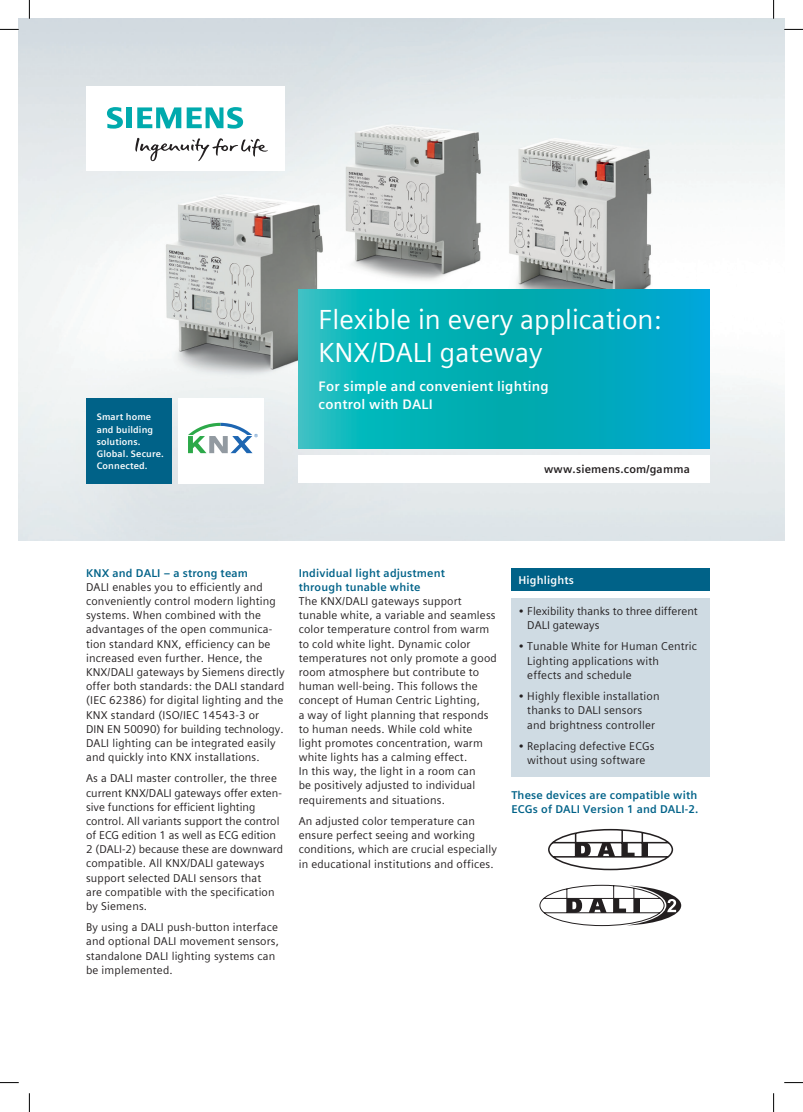
<style>
.page{position:relative;width:803px;height:1112px;background:#fff}
.page>*{position:absolute;margin:0;border:0;box-sizing:border-box;transform-origin:0 0}
.t1{font:27.5px/33px "Siemens Sans Global";color:#fff}
.t2{font:700 13.75px/17.9px "Siemens Sans Global";letter-spacing:.015em;color:#fff}
.t3{font:11.25px/14.1px "Siemens Sans Global";letter-spacing:.015em;color:#231f20}
.t4{font:700 11.25px/14.1px "Siemens Sans Global";letter-spacing:.015em;color:#006288}
.t5{font:700 11.25px "Siemens Sans Global";letter-spacing:.015em;color:#231f20}
.t6{font:700 11.25px "Siemens Sans Global";letter-spacing:.015em;color:#fff}
.t7{font:700 9.38px/12.2px "Siemens Sans Global";letter-spacing:.015em;color:#fff}
</style>
<div class="page">
<img style="left:19px;top:19px;width:765px;height:521px">
<div style="left:511px;top:568px;width:199px;height:22px;background:#006288"></div>
<div style="left:511px;top:597px;width:199px;height:179px;background:#cfdbe3"></div>
<svg style="left:539px;top:884px;width:142px;height:42px"></svg>
<svg style="left:548px;top:828px;width:126px;height:42px"></svg>
<div style="left:86px;top:398px;width:85px;height:85px;background:#006288"></div>
<div style="left:178px;top:398px;width:85px;height:85px;background:#fff"></div>
<svg style="left:188px;top:422px;width:70px;height:31px"></svg>
<svg style="left:299px;top:289px;width:411px;height:159px;background:#05aebc"></svg>
<div style="left:299px;top:455px;width:411px;height:28px;background:#fff"></div>
<div style="left:86px;top:86px;width:198px;height:84px;background:#fff"></div>
<svg style="left:135px;top:138px;width:133px;height:23px"></svg>
<svg style="left:107px;top:107px;width:74px;height:22px"></svg>
<svg style="left:187px;top:107px;width:56px;height:22px"></svg>
<svg style="left:0;top:29px;width:19px;height:1px"></svg>
<svg style="left:784px;top:29px;width:19px;height:1px"></svg>
<svg style="left:0;top:1082px;width:19px;height:1px"></svg>
<svg style="left:784px;top:1082px;width:19px;height:1px"></svg>
<svg style="left:29px;top:0;width:1px;height:19px"></svg>
<svg style="left:29px;top:1093px;width:1px;height:18px"></svg>
<svg style="left:773px;top:0;width:1px;height:19px"></svg>
<svg style="left:773px;top:1093px;width:1px;height:18px"></svg>
<p class="t7" style="left:97px;top:411px;width:69px">Smart home and building solutions.<br>Global. Secure.<br>Connected.</p>
<h1 class="t1" style="left:319px;top:303px;width:344px">Flexible in every application:<br>KNX/DALI gateway</h1>
<p class="t2" style="left:319px;top:377px;width:232px">For simple and convenient lighting control with DALI</p>
<p class="t5" style="left:544px;top:460px;width:147px">www.siemens.com/gamma</p>
<p class="t4" style="left:86px;top:565px;width:164px">KNX and DALI – a strong team</p>
<p class="t3" style="left:86px;top:579px;width:200px">DALI enables you to efficiently and conveniently control modern lighting systems. When combined with the advantages of the open communica&shy;tion standard KNX, efficiency can be increased even further. Hence, the KNX/DALI gateways by Siemens directly offer both standards: the DALI standard (IEC 62386) for digital lighting and the KNX standard (ISO/IEC 14543-3 or<br>DIN EN 50090) for building technology.<br>DALI lighting can be integrated easily and quickly into KNX installations.</p>
<p class="t3" style="left:86px;top:771px;width:199px">As a DALI master controller, the three current KNX/DALI gateways offer exten&shy;sive functions for efficient lighting control. All variants support the control of ECG edition 1 as well as ECG edition 2 (DALI-2) because these are downward compatible. All KNX/DALI gateways support selected DALI sensors that<br>are compatible with the specification by Siemens.</p>
<p class="t3" style="left:86px;top:920px;width:194px">By using a DALI push-button interface and optional DALI movement sensors, standalone DALI lighting systems can be implemented.</p>
<p class="t4" style="left:299px;top:565px;width:148px">Individual light adjustment through tunable white</p>
<p class="t3" style="left:299px;top:594px;width:200px">The KNX/DALI gateways support tunable white, a variable and seamless color temperature control from warm to cold white light. Dynamic color temperatures not only promote a good room atmosphere but contribute to human well-being. This follows the concept of Human Centric Lighting,<br>a way of light planning that responds to human needs. While cold white light promotes concentration, warm white lights has a calming effect.<br>In this way, the light in a room can<br>be positively adjusted to individual requirements and situations.</p>
<p class="t3" style="left:299px;top:813px;width:200px">An adjusted color temperature can ensure perfect seeing and working conditions, which are crucial especially in educational institutions and offices.</p>
<p class="t6" style="left:518px;top:571px;width:57px">Highlights</p>
<p class="t3" style="left:527px;top:604px;width:172px;text-indent:-9px">• Flexibility thanks to three different<br>DALI gateways</p>
<p class="t3" style="left:527px;top:639px;width:171px;text-indent:-9px">• Tunable White for Human Centric<br>Lighting applications with<br>effects and schedule</p>
<p class="t3" style="left:527px;top:689px;width:134px;text-indent:-9px">• Highly flexible installation thanks to DALI sensors and brightness controller</p>
<p class="t3" style="left:518px;top:738px;width:138px;text-align:center">• Replacing defective ECGs without using software</p>
<p class="t4" style="left:511px;top:787px;width:189px">These devices are compatible with<br>ECGs of DALI Version 1 and DALI-2.</p>
</div>
